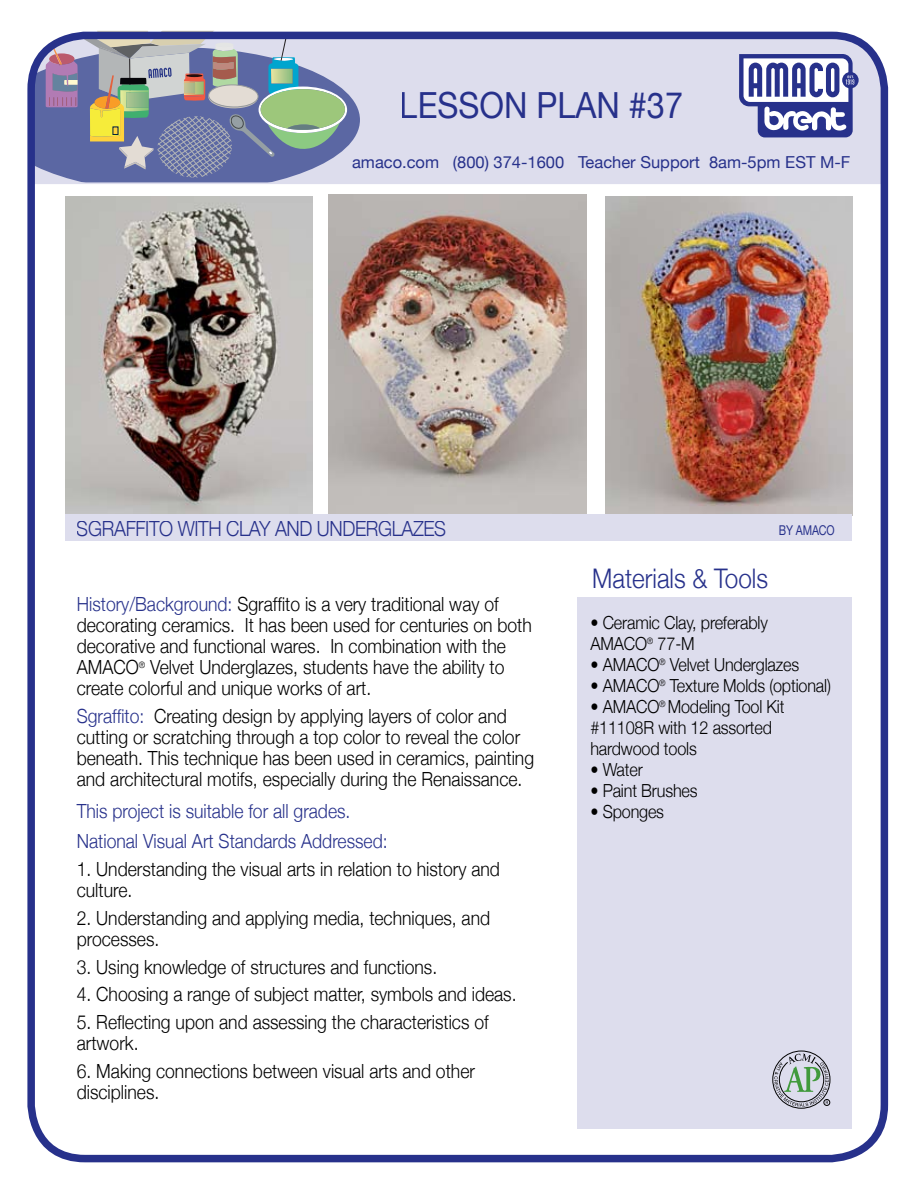
<style>
.page{position:relative;width:918px;height:1188px;background:#fff}
.page>*{position:absolute;margin:0;border:0;box-sizing:border-box;transform-origin:0 0}
.t1{font:36px "Helvetica Neue";color:#27318b;scale:.9 1}
.t2{font:300 27px "Helvetica Neue";color:#27318b;scale:.9 1}
.t3{font:300 21px "Helvetica Neue";letter-spacing:-.02em;color:#27318b;scale:.9 1}
.t4{font:300 19.5px/21px "Helvetica Neue";color:#000;scale:.9 1}
.t5{font:300 19.5px/30px "Helvetica Neue";color:#27318b;scale:.9 1}
.t6{font:300 18px/21px "Helvetica Neue";letter-spacing:-.01em;color:#000;scale:.9 1}
.t7{font:16.5px "Helvetica Neue";color:#27318b}
.t8{font:13.5px "Helvetica Neue";letter-spacing:-.01em;color:#27318b;scale:.8 1}
.s1{color:#27318b}
</style>
<div class="page">
<div style="left:36px;top:32px;width:843px;height:152px;background:#dddded"></div>
<div style="left:578px;top:597px;width:274px;height:532px;background:#dddded"></div>
<svg style="left:36px;top:47px;width:324px;height:135px;background:#9399c3"></svg>
<svg style="left:46px;top:31px;width:301px;height:147px;background:#8e97a7"></svg>
<img style="left:329px;top:195px;width:258px;height:319px">
<img style="left:605px;top:196px;width:247px;height:318px">
<img style="left:66px;top:196px;width:246px;height:318px">
<svg style="left:773px;top:1051px;width:57px;height:57px"></svg>
<div style="left:66px;top:514px;width:786px;height:27px;background:#dddded"></div>
<svg style="left:842px;top:72px;width:17px;height:16px"></svg>
<svg style="left:739px;top:54px;width:115px;height:83px"></svg>
<div style="left:27px;top:32px;width:861px;height:1130px;border:8px solid #27318b;border-radius:54px"></div>
<h1 class="t1" style="left:400px;top:84px;width:316px">LESSON PLAN #37</h1>
<p class="t7" style="left:352px;top:153px;width:500px">amaco.com (800) 374-1600 Teacher Support 8am-5pm EST M-F</p>
<p class="t3" style="left:77px;top:516px;width:411px">Sgraffito with Clay and Underglazes</p>
<p class="t8" style="left:779px;top:522px;width:72px">By Amaco</p>
<p class="t4" style="left:77px;top:594px;width:507px"><span class="s1">History/Background:</span> Sgraffito is a very traditional way of decorating ceramics. It has been used for centuries on both decorative and functional wares. In combination with the AMACO<sup>®</sup> Velvet Underglazes, students have the ability to create colorful and unique works of art.</p>
<p class="t4" style="left:77px;top:705px;width:510px"><span class="s1">Sgraffito:</span> Creating design by applying layers of color and cutting or scratching through a top color to reveal the color beneath. This technique has been used in ceramics, painting and architectural motifs, especially during the Renaissance.</p>
<p class="t5" style="left:77px;top:796px;width:347px">This project is suitable for all grades.<br>National Visual Art Standards Addressed:</p>
<p class="t4" style="left:77px;top:858px;width:472px">1. Understanding the visual arts in relation to history and culture.</p>
<p class="t4" style="left:77px;top:907px;width:461px">2. Understanding and applying media, techniques, and processes.</p>
<p class="t4" style="left:77px;top:956px;width:402px">3. Using knowledge of structures and functions.</p>
<p class="t4" style="left:77px;top:984px;width:490px">4. Choosing a range of subject matter, symbols and ideas.</p>
<p class="t4" style="left:77px;top:1011px;width:459px">5. Reflecting upon and assessing the characteristics of artwork.</p>
<p class="t4" style="left:77px;top:1060px;width:444px">6. Making connections between visual arts and other disciplines.</p>
<h2 class="t2" style="left:592px;top:562px;width:197px">Materials &amp; tools</h2>
<p class="t6" style="left:590px;top:612px;width:199px">• Ceramic Clay, preferably<br>AMACO<sup>®</sup> 77-M</p>
<p class="t6" style="left:590px;top:654px;width:234px">• AMACO<sup>®</sup> Velvet Underglazes</p>
<p class="t6" style="left:590px;top:675px;width:269px">• AMACO<sup>®</sup> Texture Molds (optional)</p>
<p class="t6" style="left:590px;top:696px;width:217px">• AMACO<sup>®</sup> Modeling Tool Kit #11108R with 12 assorted hardwood tools</p>
<p class="t6" style="left:590px;top:759px;width:60px">• Water</p>
<p class="t6" style="left:590px;top:780px;width:121px">• Paint Brushes</p>
<p class="t6" style="left:590px;top:801px;width:83px">• Sponges</p>
</div>
